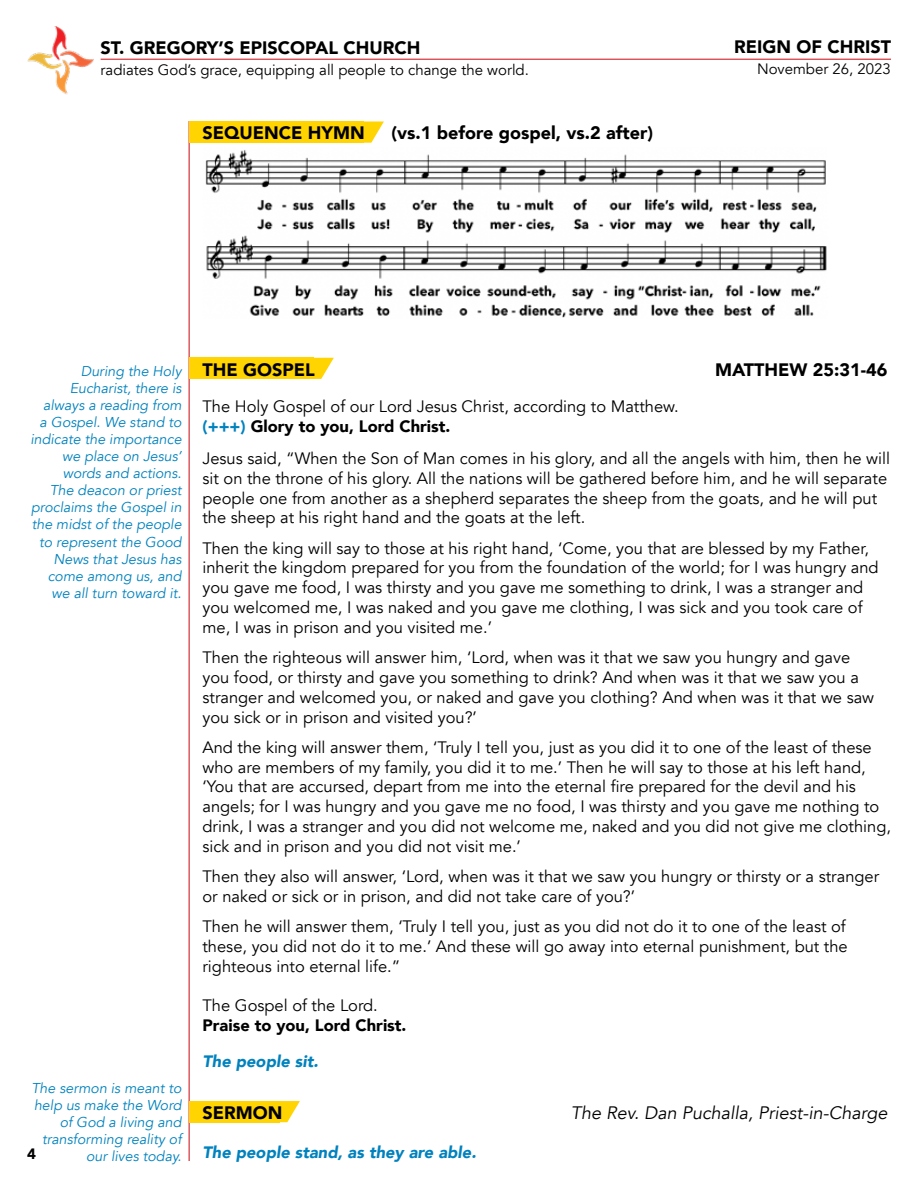
<style>
.page{position:relative;width:918px;height:1188px;background:#fff}
.page>*{position:absolute;margin:0;border:0;box-sizing:border-box;transform-origin:0 0}
.t1{font:900 18px "Avenir";color:#000}
.t2{font:italic 18px "Avenir";color:#000}
.t3{font:16.5px/19.8px "Avenir";color:#000}
.t4{font:italic 900 16.5px "Avenir";color:#0082be}
.t5{font:900 16.5px "Avenir";color:#000}
.t6{font:15px "Avenir";color:#000}
.t7{font:900 15px "Avenir";color:#000}
.t8{font:italic 14.25px/17.1px "Avenir";color:#0082be;text-align:right}
.s1{font-weight:900;color:#0082be}
.s2{font-weight:900}
</style>
<div class="page">
<hr style="left:189px;top:121px;width:1px;height:1040px;background:#d2232a">
<hr style="left:101px;top:59px;width:790px;height:1px;background:#d2232a">
<img style="left:27px;top:27px;width:89px;height:68px">
<img style="left:205px;top:150px;width:621px;height:83px">
<img style="left:206px;top:235px;width:621px;height:83px">
<svg style="left:364px;top:122px;width:20px;height:21px"></svg>
<div style="left:190px;top:122px;width:174px;height:21px;background:#ffd400"></div>
<svg style="left:314px;top:358px;width:20px;height:21px"></svg>
<div style="left:190px;top:358px;width:124px;height:21px;background:#ffd400"></div>
<svg style="left:280px;top:1101px;width:20px;height:21px"></svg>
<div style="left:190px;top:1101px;width:90px;height:21px;background:#ffd400"></div>
<p class="t1" style="left:101px;top:33px;width:321px">ST. GREGORY’S EPISCOPAL CHURCH</p>
<p class="t6" style="left:101px;top:61px;width:430px">radiates God’s grace, equipping all people to change the world.</p>
<p class="t1" style="left:202px;top:117px;width:164px">SEQUENCE HYMN</p>
<p class="t1" style="left:391px;top:117px;width:263px">(vs.1 before gospel, vs.2 after)</p>
<p class="t1" style="left:734px;top:31px;width:158px">REIGN OF CHRIST</p>
<p class="t6" style="left:757px;top:60px;width:135px">November 26, 2023</p>
<p class="t8" style="left:30px;top:362px;width:153px">During the Holy<br>Eucharist, there is always a reading from<br>a Gospel. We stand to indicate the importance we place on Jesus’ words and actions.<br>The deacon or priest proclaims the Gospel in the midst of the people to represent the Good<br>News that Jesus has come among us, and we all turn toward it.</p>
<p class="t8" style="left:31px;top:1080px;width:152px">The sermon is meant to help us make the Word of God a living and transforming reality of our lives today.</p>
<p class="t7" style="left:27px;top:1141px;width:10px">4</p>
<p class="t1" style="left:202px;top:354px;width:114px">THE GOSPEL</p>
<p class="t1" style="left:715px;top:354px;width:174px">MATTHEW 25:31-46</p>
<p class="t3" style="left:202px;top:396px;width:478px">The Holy Gospel of our Lord Jesus Christ, according to Matthew. <span class="s1">(+++)</span> <span class="s2">Glory to you, Lord Christ.</span></p>
<p class="t3" style="left:202px;top:449px;width:689px">Jesus said, “When the Son of Man comes in his glory, and all the angels with him, then he will sit on the throne of his glory. All the nations will be gathered before him, and he will separate people one from another as a shepherd separates the sheep from the goats, and he will put the sheep at his right hand and the goats at the left.</p>
<p class="t3" style="left:202px;top:538px;width:678px">Then the king will say to those at his right hand, ‘Come, you that are blessed by my Father, inherit the kingdom prepared for you from the foundation of the world; for I was hungry and you gave me food, I was thirsty and you gave me something to drink, I was a stranger and you welcomed me, I was naked and you gave me clothing, I was sick and you took care of me, I was in prison and you visited me.’</p>
<p class="t3" style="left:202px;top:648px;width:673px">Then the righteous will answer him, ‘Lord, when was it that we saw you hungry and gave you food, or thirsty and gave you something to drink? And when was it that we saw you a stranger and welcomed you, or naked and gave you clothing? And when was it that we saw you sick or in prison and visited you?’</p>
<p class="t3" style="left:202px;top:738px;width:690px">And the king will answer them, ‘Truly I tell you, just as you did it to one of the least of these who are members of my family, you did it to me.’ Then he will say to those at his left hand, ‘You that are accursed, depart from me into the eternal fire prepared for the devil and his angels; for I was hungry and you gave me no food, I was thirsty and you gave me nothing to drink, I was a stranger and you did not welcome me, naked and you did not give me clothing, sick and in prison and you did not visit me.’</p>
<p class="t3" style="left:202px;top:867px;width:678px">Then they also will answer, ‘Lord, when was it that we saw you hungry or thirsty or a stranger or naked or sick or in prison, and did not take care of you?’</p>
<p class="t3" style="left:202px;top:917px;width:647px">Then he will answer them, ‘Truly I tell you, just as you did not do it to one of the least of these, you did not do it to me.’ And these will go away into eternal punishment, but the righteous into eternal life.”</p>
<p class="t3" style="left:202px;top:996px;width:177px">The Gospel of the Lord.</p>
<p class="t5" style="left:202px;top:1011px;width:206px">Praise to you, Lord Christ.</p>
<p class="t4" style="left:202px;top:1048px;width:117px">The people sit.</p>
<p class="t1" style="left:202px;top:1097px;width:81px">SERMON</p>
<p class="t2" style="left:571px;top:1102px;width:318px">The Rev. Dan Puchalla, Priest-in-Charge</p>
<p class="t4" style="left:202px;top:1139px;width:275px">The people stand, as they are able.</p>
</div>
